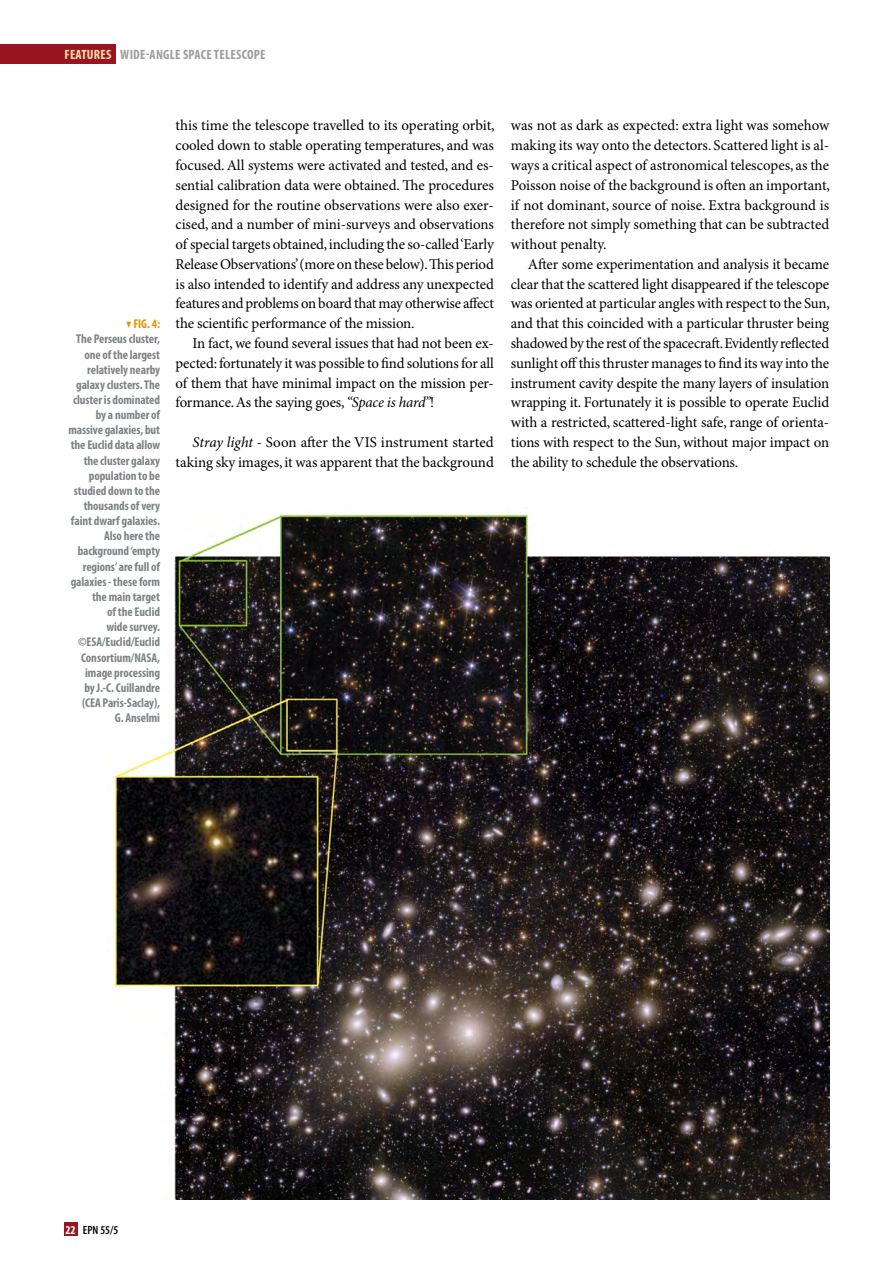
<style>
.page{position:relative;width:893px;height:1263px;background:#fff}
.page>*{position:absolute;margin:0;border:0;box-sizing:border-box;transform-origin:0 0}
.t1{font:15px/19.8px "Minion Pro";letter-spacing:-.005em;color:#000;text-align:justify}
.t2{font:700 condensed 13.5px "Myriad Pro";letter-spacing:.02em;color:#9d9d9c}
.t3{font:700 condensed 12.75px/15.1px "Myriad Pro";letter-spacing:-.005em;color:#7d8386;text-align:right}
.t4{font:600 condensed 12px "Myriad Pro";color:#000}
.t5{font:700 condensed 12px "Myriad Pro";color:#fff}
.s1{color:#fedea9}
.s2{color:#e39405}
.s3{font-style:italic}
</style>
<div class="page">
<div style="left:0;top:45px;width:116px;height:19px;background:#991620"></div>
<div style="left:64px;top:1222px;width:13px;height:14px;background:#991620"></div>
<img style="left:114px;top:514px;width:715px;height:685px">
<p class="t2" style="left:64px;top:47px;width:203px"><span class="s1">FEATURES</span> WIDE-ANGLE SPACE TELESCOPE</p>
<p class="t3" style="left:68px;top:317px;width:93px"><span class="s2">▼ FIG. 4:<br></span>The Perseus cluster, one of the largest relatively nearby galaxy clusters. The cluster is dominated by a number of massive galaxies, but the Euclid data allow the cluster galaxy population to be studied down to the thousands of very faint dwarf galaxies.<br>Also here the background ‘empty regions’ are full of galaxies - these form the main target<br>of the Euclid<br>wide survey. ©ESA/Euclid/Euclid<br>Consortium/NASA, image processing<br>by J.-C. Cuillandre (CEA Paris-Saclay),<br>G. Anselmi</p>
<p class="t1" style="left:176px;top:116px;width:321px">this time the telescope travelled to its operating orbit, cooled down to stable operating temperatures, and was focused. All systems were activated and tested, and es&shy;sential calibration data were obtained. The procedures designed for the routine observations were also exer&shy;cised, and a number of mini-surveys and observations of special targets obtained, including the so-called ‘Early Release Observations’ (more on these below). This period is also intended to identify and address any unexpected features and problems on board that may otherwise affect the scientific performance of the mission.</p>
<p class="t1" style="left:176px;top:334px;width:320px;text-indent:17px">In fact, we found several issues that had not been ex&shy;pected: fortunately it was possible to find solutions for all of them that have minimal impact on the mission per&shy;formance. As the saying goes, <span class="s3">“Space is hard”</span>!</p>
<p class="t1" style="left:176px;top:433px;width:320px;text-align:right"><span class="s3">Stray light -</span> Soon after the VIS instrument started taking sky images, it was apparent that the background</p>
<p class="t1" style="left:511px;top:116px;width:321px">was not as dark as expected: extra light was somehow making its way onto the detectors. Scattered light is al&shy;ways a critical aspect of astronomical telescopes, as the Poisson noise of the background is often an important, if not dominant, source of noise. Extra background is therefore not simply something that can be subtracted without penalty.</p>
<p class="t1" style="left:511px;top:255px;width:321px;text-indent:17px">After some experimentation and analysis it became clear that the scattered light disappeared if the telescope was oriented at particular angles with respect to the Sun, and that this coincided with a particular thruster being shadowed by the rest of the spacecraft. Evidently reflected sunlight off this thruster manages to find its way into the instrument cavity despite the many layers of insulation wrapping it. Fortunately it is possible to operate Euclid with a restricted, scattered-light safe, range of orienta&shy;tions with respect to the Sun, without major impact on the ability to schedule the observations.</p>
<p class="t5" style="left:65px;top:1223px;width:12px">22</p>
<p class="t4" style="left:83px;top:1223px;width:37px">EPN 55/5</p>
</div>
